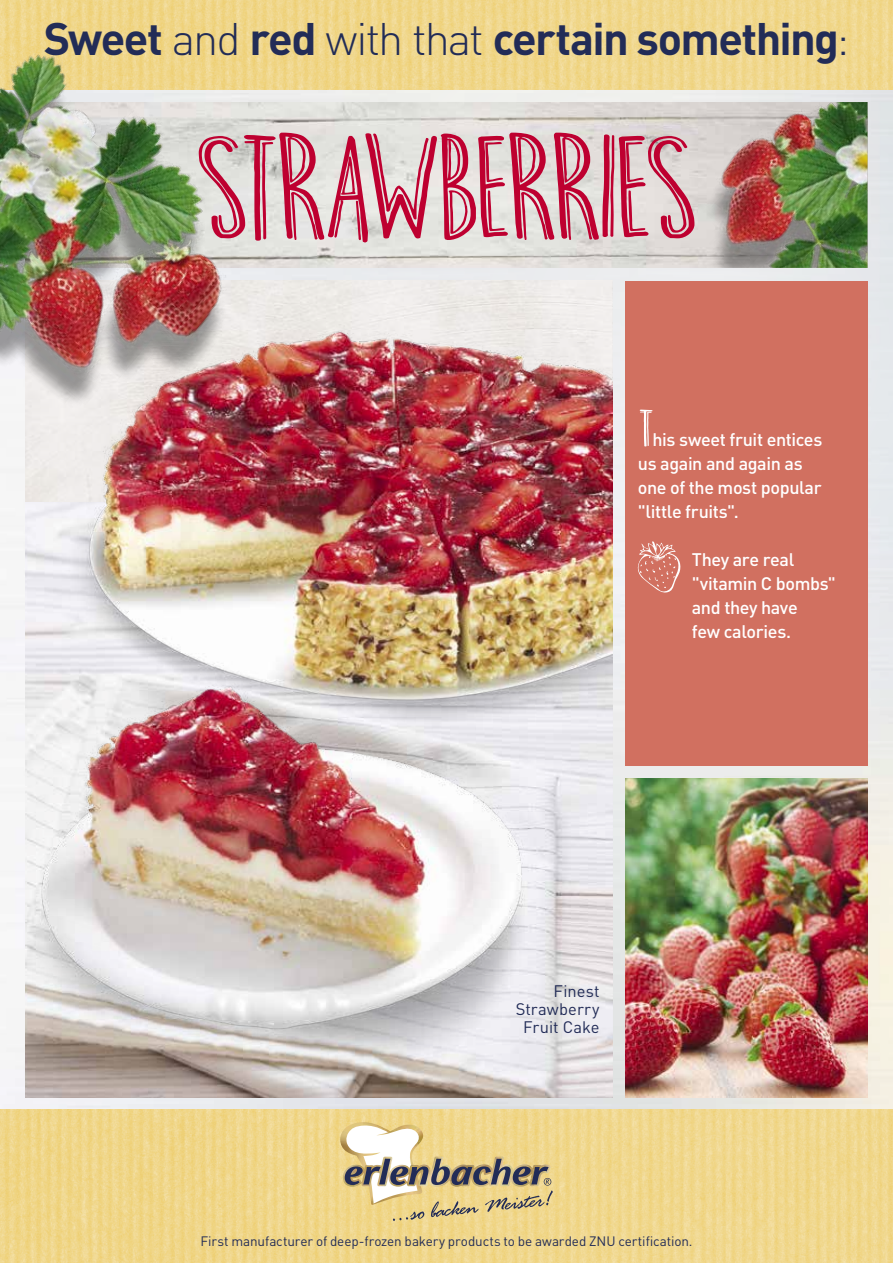
<style>
.page{position:relative;width:893px;height:1263px;background:#fff}
.page>*{position:absolute;margin:0;border:0;box-sizing:border-box;transform-origin:0 0}
.t1{font:129px "DK Breakfast Burrito";letter-spacing:-.045em;color:#be0030;scale:1.2 1}
.t2{font:700 45px "DIN Pro";letter-spacing:-.035em;color:#222c57}
.t3{font:45px "DK Breakfast Burrito";color:#fff;scale:1.4 1}
.t4{font:500 18px/24px "DIN Pro";letter-spacing:-.02em;color:#fff}
.t5{font:16.5px/18px "DIN Pro";letter-spacing:.005em;color:#222c57;text-align:right}
.t6{font:13.5px "DIN Pro";letter-spacing:-.01em;color:#222c57}
.s1{font-weight:300}
</style>
<div class="page">
<img style="left:0;top:449px;width:893px;height:661px">
<svg style="left:300px;top:89px;width:593px;height:685px;background:#e9e8e7"></svg>
<img style="left:0;top:1110px;width:893px;height:153px">
<img style="left:0;top:0;width:893px;height:89px">
<img style="left:587px;top:770px;width:25px;height:327px">
<img style="left:300px;top:102px;width:339px;height:166px">
<img style="left:26px;top:307px;width:586px;height:463px">
<img style="left:625px;top:778px;width:242px;height:319px">
<img style="left:26px;top:623px;width:561px;height:474px">
<div style="left:625px;top:281px;width:242px;height:484px;background:#d17060"></div>
<img style="left:0;top:40px;width:300px;height:409px">
<img style="left:639px;top:102px;width:228px;height:166px">
<svg style="left:637px;top:541px;width:44px;height:52px"></svg>
<img style="left:340px;top:1122px;width:85px;height:83px">
<svg style="left:345px;top:1125px;width:208px;height:96px;background:#d2c191"></svg>
<h2 class="t2" style="left:44px;top:8px;width:807px">Sweet <span class="s1">and</span> red <span class="s1">with that</span> certain something<span class="s1">:</span></h2>
<h1 class="t1" style="left:194px;top:111px;width:422px">STRAWBERRIES</h1>
<h2 class="t3" style="left:638px;top:401px;width:13px">T</h2>
<p class="t4" style="left:638px;top:426px;width:186px;text-indent:15px">his sweet fruit entices us again and again as one of the most popular "little fruits".</p>
<p class="t4" style="left:692px;top:546px;width:146px">They are real "vitamin C bombs" and they have<br>few calories.</p>
<p class="t5" style="left:516px;top:982px;width:85px">Finest<br>Strawberry<br>Fruit Cake</p>
<p class="t6" style="left:200px;top:1232px;width:494px">First manufacturer of deep-frozen bakery products to be awarded ZNU certification.</p>
</div>
